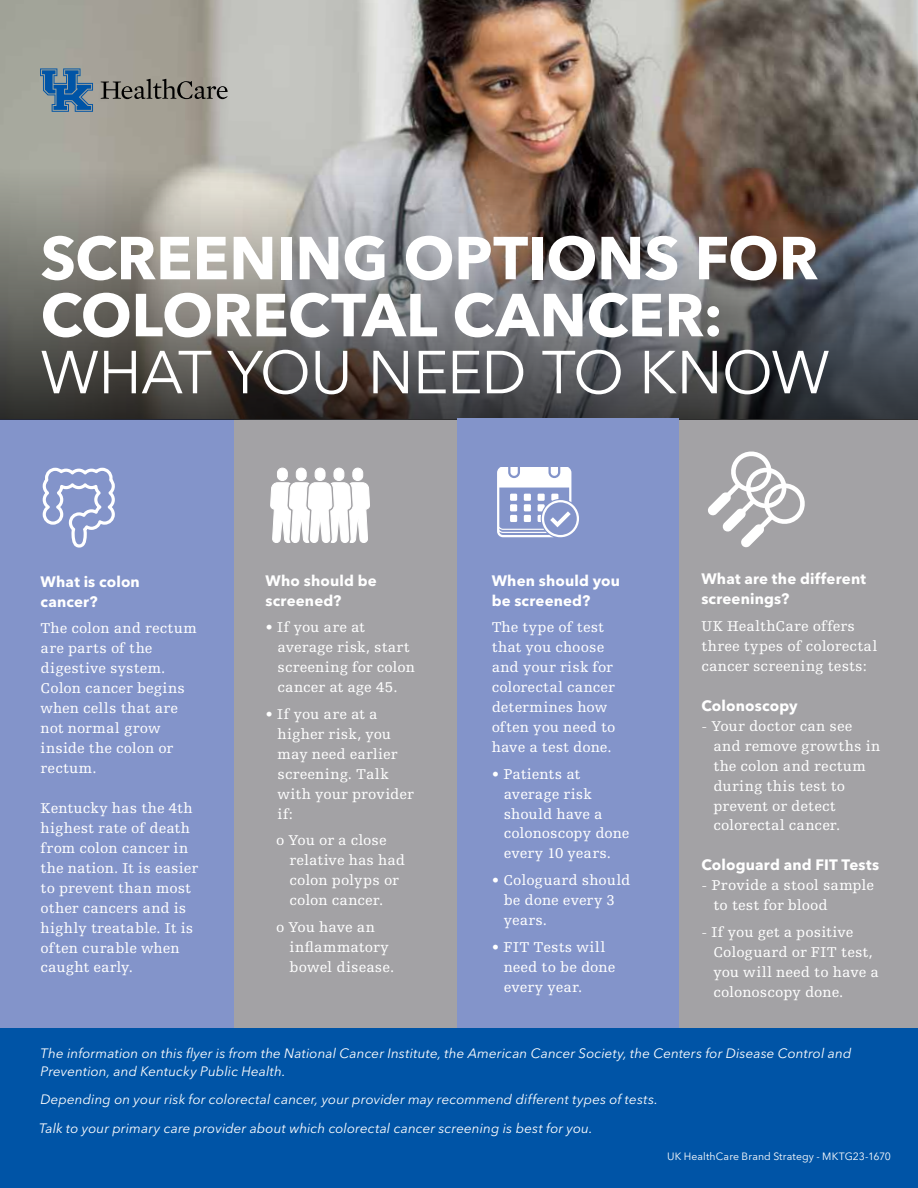
<style>
.page{position:relative;width:918px;height:1188px;background:#fff}
.page>*{position:absolute;margin:0;border:0;box-sizing:border-box;transform-origin:0 0}
.t1{font:700 60px/57px "Avenir Next LT Pro";letter-spacing:-.005em;color:#fff}
.t2{font:60px "Avenir Next LT Pro";letter-spacing:-.02em;color:#fff}
.t3{font:15px/20px "Egyptienne FLT Std";letter-spacing:.01em;color:#fff}
.t4{font:700 15px/20px "Avenir Next LT Pro";letter-spacing:.01em;color:#fff}
.t5{font:italic 13.5px/18px "Avenir Next LT Pro";letter-spacing:.005em;color:#fff}
.t6{font:10.5px "Avenir Next LT Pro";letter-spacing:.01em;color:#fff}
</style>
<div class="page">
<div style="left:679px;top:378px;width:239px;height:788px;background:#a3a2a5"></div>
<div style="left:0;top:408px;width:235px;height:711px;background:#8394ca"></div>
<div style="left:235px;top:393px;width:224px;height:789px;background:#a3a2a5"></div>
<img style="left:0;top:0;width:918px;height:117px">
<img style="left:0;top:117px;width:918px;height:302px">
<svg style="left:40px;top:68px;width:53px;height:44px"></svg>
<svg style="left:101px;top:79px;width:127px;height:20px"></svg>
<svg style="left:43px;top:468px;width:72px;height:80px"></svg>
<svg style="left:270px;top:468px;width:100px;height:75px"></svg>
<div style="left:457px;top:418px;width:222px;height:712px;background:#8394ca"></div>
<svg style="left:497px;top:468px;width:82px;height:69px"></svg>
<svg style="left:708px;top:452px;width:97px;height:95px"></svg>
<div style="left:0;top:1028px;width:918px;height:160px;background:#0054a6"></div>
<h1 class="t1" style="left:41px;top:229px;width:779px">SCREENING OPTIONS FOR<br>COLORECTAL CANCER:</h1>
<h1 class="t2" style="left:41px;top:337px;width:791px">WHAT YOU NEED TO KNOW</h1>
<p class="t4" style="left:41px;top:571px;width:101px">What is colon cancer?</p>
<p class="t3" style="left:41px;top:619px;width:158px">The colon and rectum are parts of the digestive system.<br>Colon cancer begins when cells that are not normal grow inside the colon or rectum.</p>
<p class="t3" style="left:41px;top:798px;width:159px">Kentucky has the 4th highest rate of death from colon cancer in the nation. It is easier to prevent than most other cancers and is highly treatable. It is often curable when caught early.</p>
<p class="t4" style="left:266px;top:570px;width:113px">Who should be screened?</p>
<p class="t3" style="left:278px;top:618px;width:139px;text-indent:-12px">• If you are at average risk, start screening for colon cancer at age 45.</p>
<p class="t3" style="left:278px;top:704px;width:138px;text-indent:-12px">• If you are at a higher risk, you may need earlier screening. Talk with your provider if:</p>
<p class="t3" style="left:290px;top:831px;width:117px;text-indent:-14px">o You or a close relative has had colon polyps or colon cancer.</p>
<p class="t3" style="left:290px;top:917px;width:106px;text-indent:-14px">o You have an inflammatory bowel disease.</p>
<p class="t4" style="left:492px;top:570px;width:130px">When should you be screened?</p>
<p class="t3" style="left:492px;top:618px;width:125px">The type of test that you choose and your risk for colorectal cancer determines how often you need to have a test done.</p>
<p class="t3" style="left:504px;top:764px;width:127px;text-indent:-12px">• Patients at average risk should have a colonoscopy done every 10 years.</p>
<p class="t3" style="left:504px;top:870px;width:128px;text-indent:-12px">• Cologuard should be done every 3 years.</p>
<p class="t3" style="left:504px;top:937px;width:113px;text-indent:-12px">• FIT Tests will need to be done every year.</p>
<p class="t4" style="left:701px;top:569px;width:166px">What are the different screenings?</p>
<p class="t3" style="left:701px;top:616px;width:177px">UK HealthCare offers three types of colorectal cancer screening tests:</p>
<p class="t4" style="left:701px;top:695px;width:98px">Colonoscopy</p>
<p class="t3" style="left:713px;top:716px;width:169px;text-indent:-12px">- Your doctor can see and remove growths in the colon and rectum during this test to prevent or detect colorectal cancer.</p>
<p class="t4" style="left:701px;top:855px;width:179px">Cologuard and FIT Tests</p>
<p class="t3" style="left:713px;top:876px;width:162px;text-indent:-12px">- Provide a stool sample to test for blood</p>
<p class="t3" style="left:713px;top:922px;width:167px;text-indent:-12px">- If you get a positive<br>Cologuard or FIT test, you will need to have a colonoscopy done.</p>
<p class="t5" style="left:41px;top:1044px;width:812px">The information on this flyer is from the National Cancer Institute, the American Cancer Society, the Centers for Disease Control and<br>Prevention, and Kentucky Public Health.</p>
<p class="t5" style="left:40px;top:1091px;width:619px">Depending on your risk for colorectal cancer, your provider may recommend different types of tests.</p>
<p class="t5" style="left:39px;top:1119px;width:555px">Talk to your primary care provider about which colorectal cancer screening is best for you.</p>
<p class="t6" style="left:667px;top:1150px;width:225px">UK HealthCare Brand Strategy - MKTG23-1670</p>
</div>
